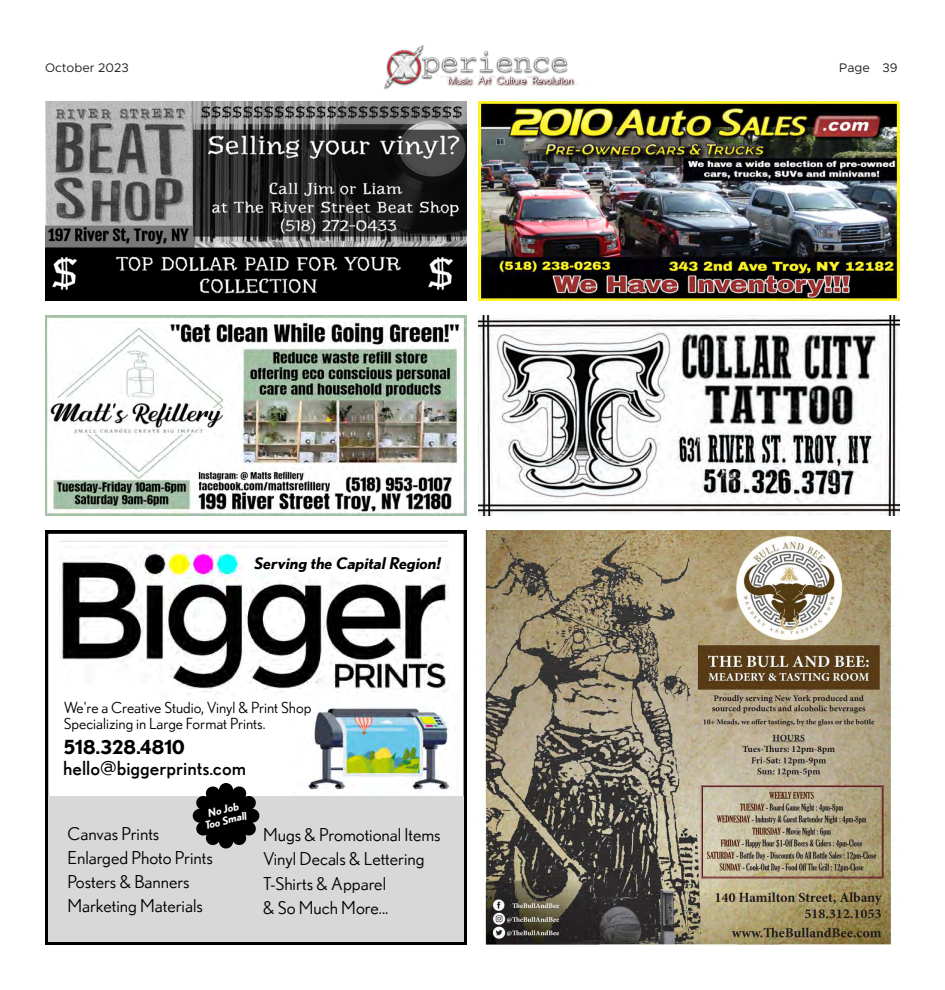
<style>
.page{position:relative;width:945px;height:990px;background:#fff}
.page>*{position:absolute;margin:0;border:0;box-sizing:border-box;transform-origin:0 0}
.t1{font:19.25px "Nobel";color:#000}
.t2{font:700 19.25px "Nobel";color:#000}
.t3{font:17.62px/24.1px "Nobel";color:#000}
.t4{font:italic 700 16.12px "Nobel";color:#000}
.t5{font:15.25px/15.2px "Nobel";color:#000}
.t6{font:12.5px "Metropolis";color:#231f20}
.t7{font:italic 700 10.75px/10.8px "Nobel";color:#fff;text-align:center}
</style>
<div class="page">
<img style="left:383px;top:46px;width:204px;height:44px">
<img style="left:45px;top:101px;width:422px;height:200px">
<img style="left:45px;top:316px;width:422px;height:200px">
<img style="left:478px;top:101px;width:422px;height:200px">
<img style="left:478px;top:316px;width:422px;height:200px">
<svg style="left:45px;top:531px;width:422px;height:414px"></svg>
<img style="left:59px;top:531px;width:390px;height:186px">
<img style="left:286px;top:693px;width:181px;height:104px">
<div style="left:49px;top:797px;width:415px;height:145px;background:#d8d8d8"></div>
<svg style="left:193px;top:783px;width:66px;height:65px"></svg>
<img style="left:485px;top:531px;width:407px;height:414px">
<p class="t6" style="left:45px;top:60px;width:85px">October 2023</p>
<p class="t6" style="left:839px;top:60px;width:60px">Page 39</p>
<p class="t4" style="left:254px;top:554px;width:188px">Serving the Capital Region!</p>
<p class="t5" style="left:64px;top:700px;width:249px">We're a Creative Studio, Vinyl &amp; Print Shop<br>Specializing in Large Format Prints.</p>
<p class="t1" style="left:63px;top:757px;width:184px">hello@biggerprints.com</p>
<p class="t2" style="left:64px;top:735px;width:123px">518.328.4810</p>
<p class="t7" style="left:202px;top:809px;width:44px;rotate:-13deg">No Job<br>Too Small</p>
<p class="t3" style="left:67px;top:821px;width:147px">Canvas Prints<br>Enlarged Photo Prints<br>Posters &amp; Banners<br>Marketing Materials</p>
<p class="t3" style="left:263px;top:823px;width:179px">Mugs &amp; Promotional Items<br>Vinyl Decals &amp; Lettering<br>T-Shirts &amp; Apparel<br>&amp; So Much More...</p>
</div>
